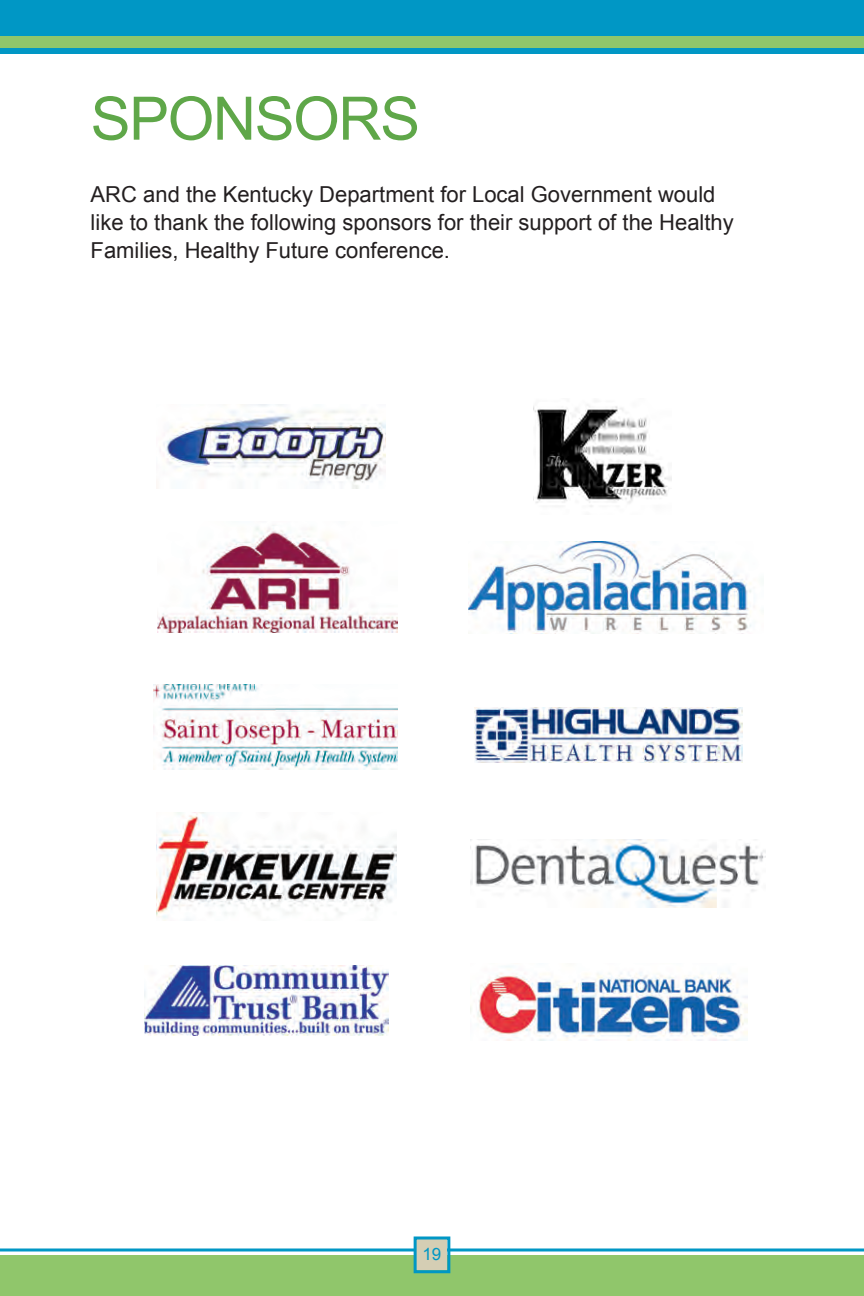
<style>
.page{position:relative;width:864px;height:1296px;background:#fff}
.page>*{position:absolute;margin:0;border:0;box-sizing:border-box;transform-origin:0 0}
.t1{font:60px "Arial";letter-spacing:-.025em;color:#5fa749}
.t2{font:22px/28px "Arial";color:#231f20}
.t3{font:17px "Arial";color:#0097c5}
</style>
<div class="page">
<hr style="left:0;top:14px;width:1px;height:1236px;background:#d5ceb4">
<svg style="left:1px;top:1248px;width:863px;height:4px;background:#3fb0d2"></svg>
<div style="left:0;top:1256px;width:864px;height:40px;background:#90c66b"></div>
<div style="left:417px;top:1240px;width:30px;height:30px;background:#d5ceb4"></div>
<div style="left:414px;top:1236px;width:36px;height:37px;border:3px solid #0097c5"></div>
<div style="left:0;top:0;width:864px;height:54px;background:#0097c5"></div>
<div style="left:0;top:36px;width:864px;height:12px;background:#90c66b"></div>
<img style="left:469px;top:541px;width:282px;height:93px">
<img style="left:160px;top:405px;width:225px;height:83px">
<img style="left:144px;top:966px;width:245px;height:70px">
<img style="left:471px;top:840px;width:294px;height:68px">
<img style="left:474px;top:708px;width:268px;height:54px">
<img style="left:533px;top:404px;width:138px;height:103px">
<img style="left:153px;top:684px;width:244px;height:85px">
<img style="left:156px;top:813px;width:240px;height:108px">
<img style="left:158px;top:525px;width:239px;height:108px">
<img style="left:471px;top:966px;width:276px;height:75px">
<h1 class="t1" style="left:91px;top:85px;width:331px">SPONSORS</h1>
<p class="t2" style="left:91px;top:180px;width:645px">ARC and the Kentucky Department for Local Government would like to thank the following sponsors for their support of the Healthy<br>Families, Healthy Future conference.</p>
<p class="t3" style="left:423px;top:1244px;width:20px">19</p>
</div>
